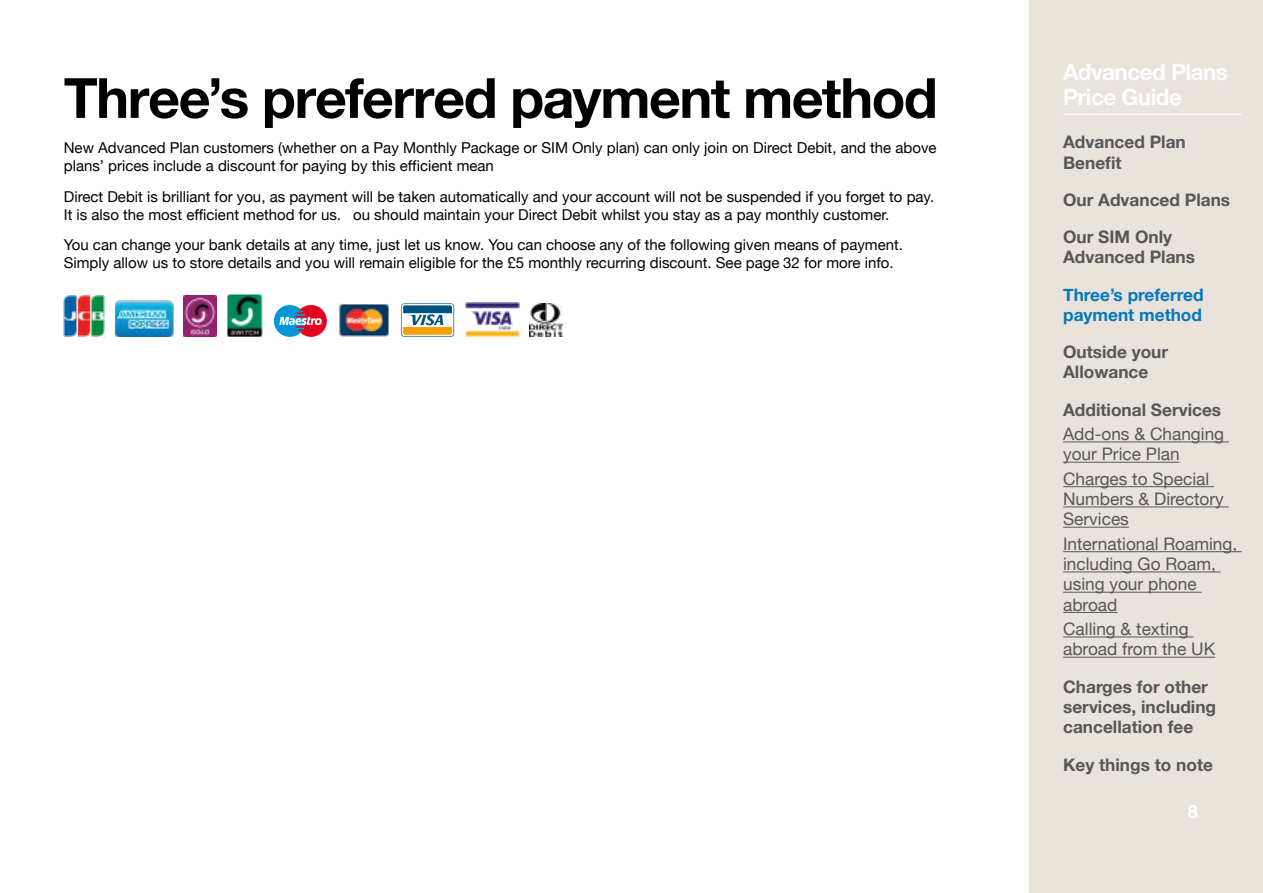
<style>
.page{position:relative;width:1263px;height:893px;background:#fff}
.page>*{position:absolute;margin:0;border:0;box-sizing:border-box;transform-origin:0 0}
.t1{font:700 55.5px "Helvetica Neue";letter-spacing:-.025em;color:#000}
.t2{font:700 22.5px "Helvetica Neue";letter-spacing:-.025em;color:#fff}
.t3{font:700 18px "Helvetica Neue";color:#fff}
.t4{font:700 17.25px/37.2px "Helvetica Neue";color:#575756}
.t5{font:17.25px/20.2px "Helvetica Neue";color:#575756}
.t6{font:700 17.25px "Helvetica Neue";color:#575756}
.t7{font:700 17.25px "Helvetica Neue";color:#0578bd}
.t8{font:15px/18px "Helvetica Neue";color:#000}
.s1{font-style:inherit}
.s2{color:#0578bd}
</style>
<div class="page">
<div style="left:1029px;top:0;width:234px;height:893px;background:#eae3db"></div>
<hr style="left:1063px;top:114px;width:179px;height:1px;background:#fff">
<img style="left:115px;top:301px;width:58px;height:36px">
<img style="left:530px;top:304px;width:33px;height:33px">
<img style="left:64px;top:296px;width:41px;height:41px">
<svg style="left:274px;top:305px;width:53px;height:32px"></svg>
<img style="left:184px;top:296px;width:33px;height:41px">
<img style="left:228px;top:295px;width:34px;height:42px">
<svg style="left:401px;top:303px;width:53px;height:34px"></svg>
<img style="left:466px;top:303px;width:53px;height:34px">
<img style="left:338px;top:303px;width:52px;height:33px">
<hr style="left:1063px;top:441px;width:166px;height:1px;background:#575756">
<hr style="left:1063px;top:462px;width:117px;height:1px;background:#575756">
<hr style="left:1063px;top:486px;width:151px;height:1px;background:#575756">
<hr style="left:1063px;top:506px;width:166px;height:1px;background:#575756">
<hr style="left:1063px;top:527px;width:66px;height:1px;background:#575756">
<hr style="left:1063px;top:551px;width:179px;height:1px;background:#575756">
<hr style="left:1063px;top:571px;width:158px;height:1px;background:#575756">
<hr style="left:1063px;top:592px;width:138px;height:1px;background:#575756">
<hr style="left:1063px;top:612px;width:54px;height:1px;background:#575756">
<hr style="left:1063px;top:636px;width:130px;height:1px;background:#575756">
<hr style="left:1063px;top:657px;width:152px;height:1px;background:#575756">
<h2 class="t2" style="left:1063px;top:54px;width:166px">Advanced Plans</h2>
<h1 class="t1" style="left:64px;top:55px;width:875px">Three’<span class="s1">s p</span>referr<span class="s1">ed p</span>aymen<span class="s1">t m</span>ethod</h1>
<h2 class="t2" style="left:1063px;top:80px;width:120px">Price Guide</h2>
<p class="t8" style="left:64px;top:139px;width:874px">New Advanced Plan customers (whether on a Pay Monthly Package or SIM Only plan) can only join on Direct Debit, and the above plans’ prices include a discount for paying by this efficient mean</p>
<p class="t8" style="left:64px;top:188px;width:872px">Direct Debit is brilliant for you, as payment will be taken automatically and your account will not be suspended if you forget to pay.<br>It is also the most efficient method for us. ou should maintain your Direct Debit whilst you stay as a pay monthly customer.</p>
<p class="t8" style="left:64px;top:237px;width:841px">You can change your bank details at any time, just let us know. You can choose any of the following given means of payment.<br>Simply allow us to store details and you will remain eligible for the £5 monthly recurring discount. See page 32 for more info.</p>
<p class="t4" style="left:1063px;top:124px;width:124px">Advanced Plan</p>
<p class="t6" style="left:1063px;top:149px;width:60px">Benefit</p>
<p class="t4" style="left:1063px;top:182px;width:169px">Our Advanced Plans<br>Our SIM Only</p>
<p class="t4" style="left:1063px;top:239px;width:142px">Advanced Plans<br><span class="s2">Three’</span><span class="s2">s pr</span><span class="s2">eferr</span><span class="s2">ed</span></p>
<p class="t7" style="left:1063px;top:301px;width:140px">payment method</p>
<p class="t4" style="left:1063px;top:334px;width:107px">Outside your</p>
<p class="t6" style="left:1063px;top:359px;width:87px">Allowance</p>
<p class="t4" style="left:1063px;top:391px;width:160px">Additional Services</p>
<p class="t5" style="left:1063px;top:425px;width:163px">Add-ons &amp; Changing your Price Plan</p>
<p class="t5" style="left:1063px;top:470px;width:162px">Charges to Special<br>Numbers &amp; Directory<br>Services</p>
<p class="t5" style="left:1063px;top:535px;width:176px">International Roaming, including Go Roam, using your phone abroad</p>
<p class="t5" style="left:1063px;top:620px;width:154px">Calling &amp; texting abroad from the UK</p>
<p class="t4" style="left:1063px;top:677px;width:154px;line-height:20.2px"><span class="s1">Char</span>ges for other services, including cancellation fee</p>
<p class="t4" style="left:1063px;top:746px;width:151px">Key things to note</p>
<p class="t3" style="left:1188px;top:797px;width:12px">8</p>
</div>
